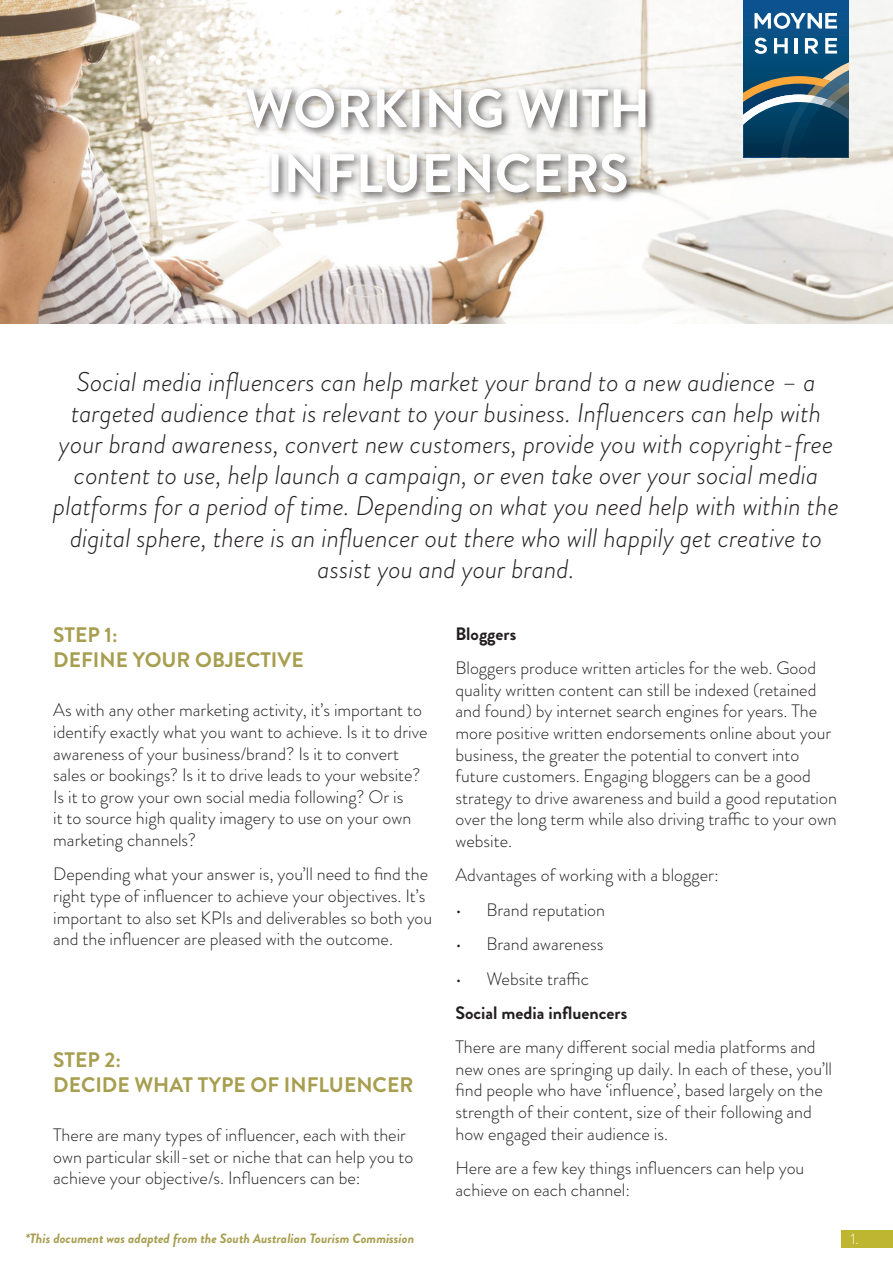
<style>
.page{position:relative;width:893px;height:1263px;background:#fff}
.page>*{position:absolute;margin:0;border:0;box-sizing:border-box;transform-origin:0 0}
.t1{font:700 54px/64.8px "Brandon Grotesque";color:#fff;text-align:center}
.t2{font:italic 300 27px/31.2px "Brandon Grotesque";color:#231f20;text-align:center}
.t3{font:700 21px/25.2px "Brandon Grotesque";color:#a79e4f}
.t4{font:300 18px/21.6px "Brandon Grotesque";color:#231f20}
.t5{font:700 18px "Brandon Grotesque";color:#231f20}
.t6{font:300 15px "Brandon Grotesque";color:#fff}
.t7{font:italic 700 13.5px "Brandon Grotesque";color:#a79e4f}
</style>
<div class="page">
<div style="left:841px;top:1230px;width:52px;height:18px;background:#beb630"></div>
<img style="left:0;top:0;width:893px;height:323px">
<div style="left:242px;top:84px;width:415px;height:120px;background:#231f20;opacity:.75"></div>
<div style="left:743px;top:0;width:105px;height:157px;background:#0c528e"></div>
<svg style="left:754px;top:13px;width:83px;height:16px"></svg>
<svg style="left:743px;top:38px;width:105px;height:119px;background:#305d74"></svg>
<h1 class="t1" style="left:245px;top:77px;width:407px">WORKING WITH<br>INFLUENCERS</h1>
<p class="t2" style="left:53px;top:366px;width:787px">Social media influencers can help market your brand to a new audience – a targeted audience that is relevant to your business. Influencers can help with your brand awareness, convert new customers, provide you with copyright-free content to use, help launch a campaign, or even take over your social media platforms for a period of time. Depending on what you need help with within the digital sphere, there is an influencer out there who will happily get creative to assist you and your brand.</p>
<p class="t3" style="left:53px;top:622px;width:252px">STEP 1:<br>DEFINE YOUR OBJECTIVE</p>
<p class="t4" style="left:53px;top:699px;width:376px">As with any other marketing activity, it’s important to identify exactly what you want to achieve. Is it to drive awareness of your business/brand? Is it to convert sales or bookings? Is it to drive leads to your website?<br>Is it to grow your own social media following? Or is<br>it to source high quality imagery to use on your own marketing channels?</p>
<p class="t4" style="left:53px;top:863px;width:380px">Depending what your answer is, you’ll need to find the right type of influencer to achieve your objectives. It’s important to also set KPIs and deliverables so both you and the influencer are pleased with the outcome.</p>
<p class="t3" style="left:53px;top:1047px;width:362px">STEP 2:<br>DECIDE WHAT TYPE OF INFLUENCER</p>
<p class="t4" style="left:53px;top:1124px;width:362px">There are many types of influencer, each with their own particular skill-set or niche that can help you to achieve your objective/s. Influencers can be:</p>
<p class="t5" style="left:455px;top:621px;width:62px">Bloggers</p>
<p class="t4" style="left:455px;top:657px;width:383px">Bloggers produce written articles for the web. Good quality written content can still be indexed (retained and found) by internet search engines for years. The more positive written endorsements online about your business, the greater the potential to convert into future customers. Engaging bloggers can be a good strategy to drive awareness and build a good reputation over the long term while also driving traffic to your own website.</p>
<p class="t4" style="left:455px;top:864px;width:265px">Advantages of working with a blogger:</p>
<p class="t4" style="left:455px;top:899px;width:151px">• Brand reputation</p>
<p class="t4" style="left:455px;top:933px;width:150px">• Brand awareness</p>
<p class="t4" style="left:455px;top:967px;width:135px">• Website traffic</p>
<p class="t5" style="left:455px;top:1000px;width:173px">Social media influencers</p>
<p class="t4" style="left:455px;top:1036px;width:378px">There are many different social media platforms and new ones are springing up daily. In each of these, you’ll find people who have ‘influence’, based largely on the strength of their content, size of their following and how engaged their audience is.</p>
<p class="t4" style="left:455px;top:1157px;width:350px">Here are a few key things influencers can help you achieve on each channel:</p>
<p class="t7" style="left:25px;top:1229px;width:390px">*This document was adapted from the South Australian Tourism Commission</p>
<p class="t6" style="left:851px;top:1228px;width:10px">1.</p>
</div>
